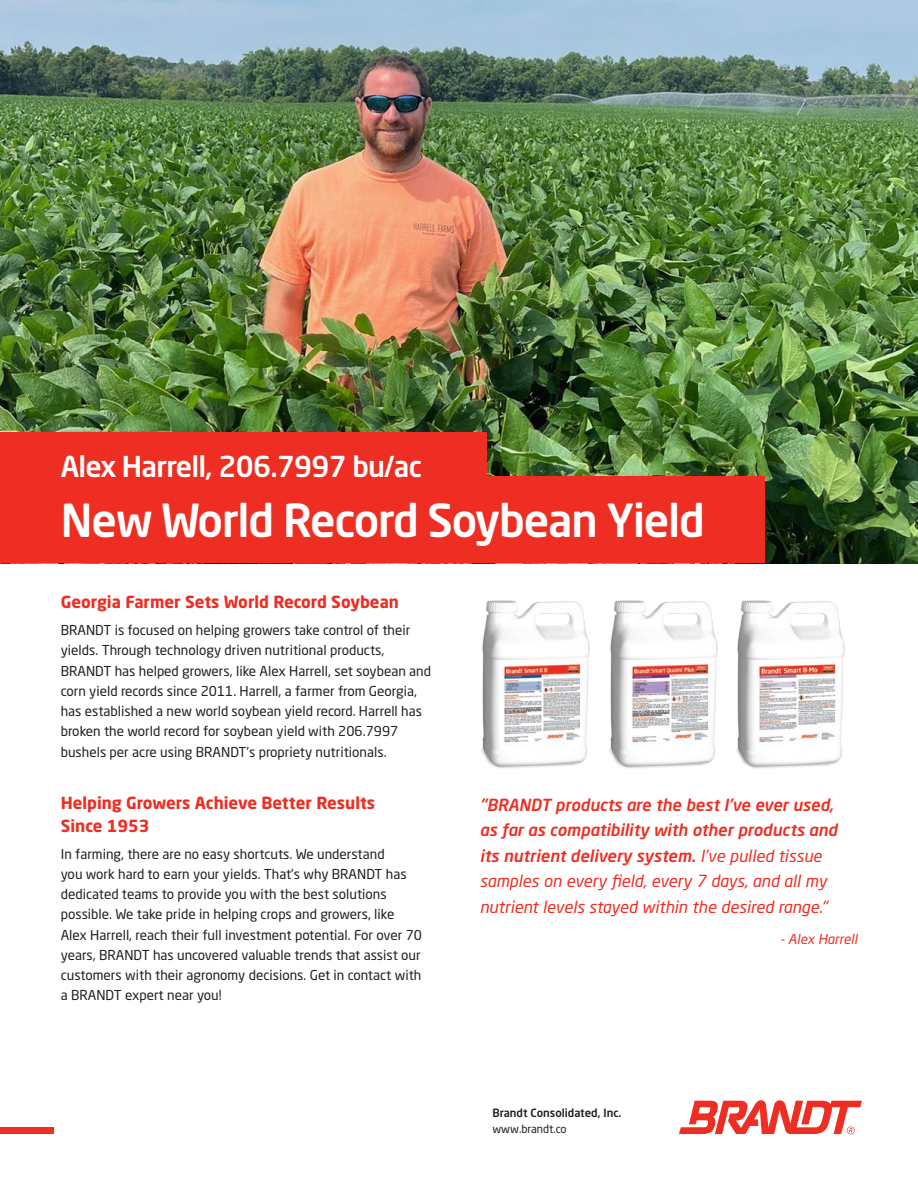
<style>
.page{position:relative;width:918px;height:1188px;background:#fff}
.page>*{position:absolute;margin:0;border:0;box-sizing:border-box;transform-origin:0 0}
.t1{font:500 45px "Neo Sans Pro";letter-spacing:-.025em;color:#fff}
.t2{font:500 28.5px "Neo Sans Pro";letter-spacing:-.025em;color:#fff}
.t3{font:italic 500 16.5px/25.5px "Neo Sans Pro";color:#ee2e22}
.t4{font:700 16.5px/22.5px "Neo Sans Pro";color:#ee2e22}
.t5{font:13.5px/20.2px "Neo Sans Pro";color:#231f20}
.t6{font:italic 13.5px "Neo Sans Pro";color:#ee2e22}
.t7{font:500 11.25px "Neo Sans Pro";color:#231f20}
.t8{font:11.25px "Neo Sans Pro";color:#231f20}
.s1{font-weight:400}
</style>
<div class="page">
<div style="left:0;top:1128px;width:54px;height:6px;background:#ee2e22"></div>
<svg style="left:679px;top:1100px;width:183px;height:34px"></svg>
<img style="left:0;top:0;width:918px;height:563px">
<div style="left:0;top:477px;width:765px;height:86px;background:#ee2e22"></div>
<div style="left:0;top:432px;width:486px;height:61px;background:#ee2e22"></div>
<img style="left:481px;top:600px;width:109px;height:169px">
<img style="left:609px;top:600px;width:109px;height:169px">
<img style="left:736px;top:600px;width:109px;height:169px">
<h2 class="t2" style="left:61px;top:448px;width:363px">Alex Harrell, 206.7997 bu/ac</h2>
<h1 class="t1" style="left:61px;top:492px;width:646px">New World Record Soybean Yield</h1>
<p class="t4" style="left:61px;top:590px;width:340px">Georgia Farmer Sets World Record Soybean</p>
<p class="t5" style="left:61px;top:620px;width:372px">BRANDT is focused on helping growers take control of their yields. Through technology driven nutritional products, BRANDT has helped growers, like Alex Harrell, set soybean and corn yield records since 2011. Harrell, a farmer from Georgia, has established a new world soybean yield record. Harrell has broken the world record for soybean yield with 206.7997 bushels per acre using BRANDT's propriety nutritionals.</p>
<p class="t4" style="left:61px;top:791px;width:316px">Helping Growers Achieve Better Results<br>Since 1953</p>
<p class="t5" style="left:61px;top:843px;width:363px">In farming, there are no easy shortcuts. We understand<br>you work hard to earn your yields. That's why BRANDT has dedicated teams to provide you with the best solutions possible. We take pride in helping crops and growers, like Alex Harrell, reach their full investment potential. For over 70 years, BRANDT has uncovered valuable trends that assist our customers with their agronomy decisions. Get in contact with a BRANDT expert near you!</p>
<p class="t3" style="left:480px;top:792px;width:359px">"BRANDT products are the best I've ever used, as far as compatibility with other products and its nutrient delivery system. <span class="s1">I've pulled tissue samples on every field, every 7 days, and all my nutrient levels stayed within the desired range."</span></p>
<p class="t6" style="left:780px;top:930px;width:79px">- Alex Harrell</p>
<p class="t7" style="left:492px;top:1106px;width:131px">Brandt Consolidated, Inc.</p>
<p class="t8" style="left:492px;top:1122px;width:76px">www.brandt.co</p>
</div>
